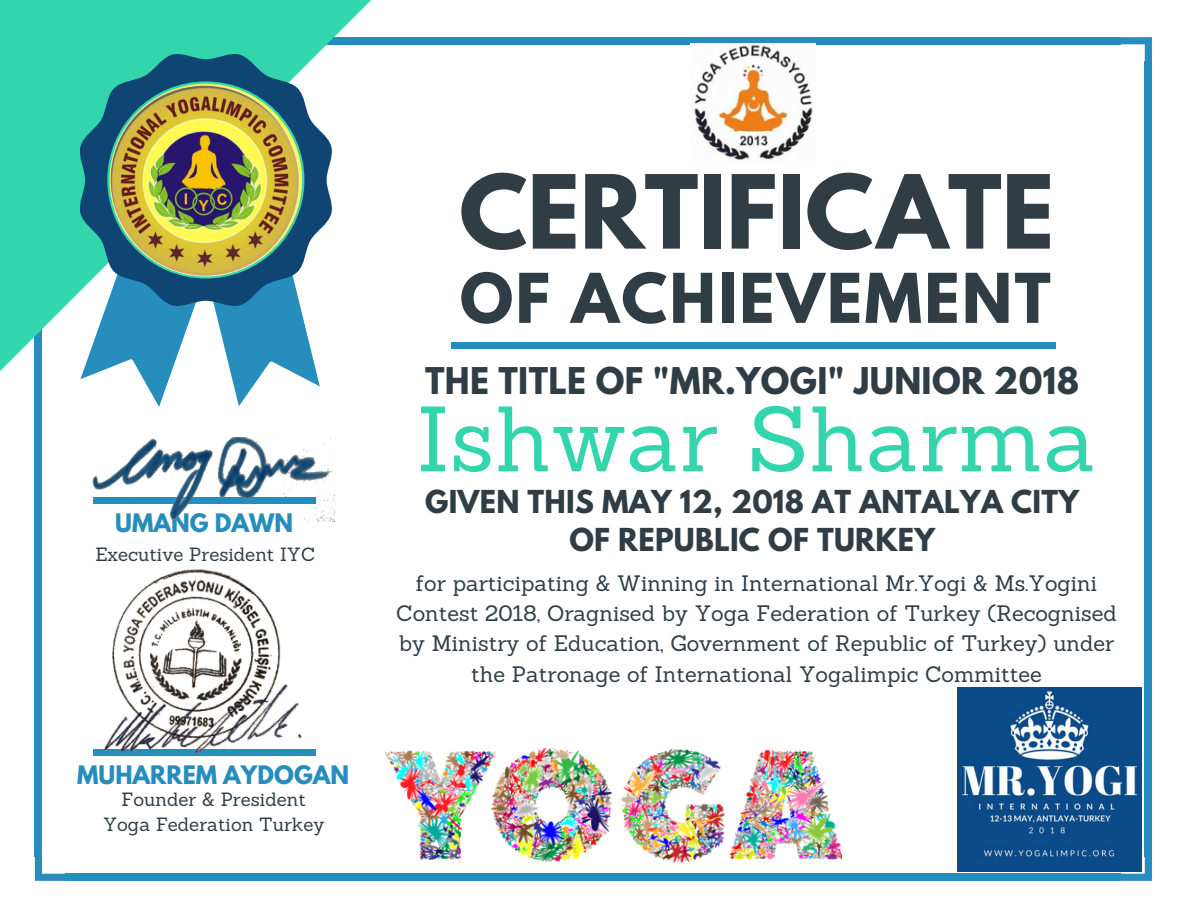
<style>
.page{position:relative;width:1188px;height:918px;background:#fff}
.page>*{position:absolute;margin:0;border:0;box-sizing:border-box;transform-origin:0 0}
.t1{font:90.45px "Sanchez";letter-spacing:.01em;color:#33d5ac}
.t2{font:700 90.45px "League Spartan";color:#303d45}
.t3{font:700 60.75px "League Spartan";letter-spacing:.04em;color:#303d45}
.t4{font:700 32.7px "League Spartan";letter-spacing:.01em;color:#303d45}
.t5{font:700 28.05px/38.2px "League Spartan";letter-spacing:.01em;color:#303d45;text-align:center}
.t6{font:700 22.65px "League Spartan";color:#268dbd}
.t7{font:21.75px/30.3px "Sanchez";color:#303d45;text-align:center}
.t8{font:18.75px/25.8px "Sanchez";color:#303d45;text-align:center}
</style>
<div class="page">
<div style="left:35px;top:62px;width:7px;height:795px;background:#268dbd"></div>
<svg style="left:35px;top:856px;width:31px;height:25px"></svg>
<div style="left:65px;top:874px;width:1055px;height:7px;background:#268dbd"></div>
<svg style="left:1119px;top:856px;width:33px;height:25px"></svg>
<div style="left:1145px;top:62px;width:7px;height:795px;background:#268dbd"></div>
<div style="left:65px;top:37px;width:1055px;height:7px;background:#268dbd"></div>
<svg style="left:1119px;top:37px;width:33px;height:26px"></svg>
<svg style="left:0;top:0;width:371px;height:371px;fill:#33d5ac"></svg>
<svg style="left:80px;top:54px;width:252px;height:252px"></svg>
<svg style="left:80px;top:81px;width:240px;height:326px"></svg>
<div style="left:452px;top:342px;width:604px;height:7px;background:#268dbd"></div>
<div style="left:94px;top:749px;width:222px;height:7px;background:#268dbd"></div>
<img style="left:108px;top:83px;width:194px;height:194px">
<img style="left:104px;top:569px;width:198px;height:185px">
<img style="left:694px;top:45px;width:119px;height:116px">
<img style="left:92px;top:438px;width:242px;height:84px">
<img style="left:386px;top:747px;width:456px;height:116px">
<img style="left:957px;top:687px;width:185px;height:185px">
<p class="t6" style="left:115px;top:512px;width:179px">UMANG DAWN</p>
<p class="t8" style="left:95px;top:542px;width:221px">Executive President IYC</p>
<p class="t6" style="left:77px;top:764px;width:273px">MUHARREM AYDOGAN</p>
<p class="t8" style="left:103px;top:786px;width:223px">Founder &amp; President<br>Yoga Federation Turkey</p>
<h1 class="t2" style="left:459px;top:167px;width:596px">CERTIFICATE</h1>
<h2 class="t3" style="left:460px;top:268px;width:592px">OF ACHIEVEMENT</h2>
<h3 class="t4" style="left:425px;top:364px;width:656px">THE TITLE OF "MR.YOGI" JUNIOR 2018</h3>
<h1 class="t1" style="left:417px;top:381px;width:681px">Ishwar Sharma</h1>
<p class="t5" style="left:425px;top:486px;width:655px">GIVEN THIS MAY 12, 2018 AT ANTALYA CITY<br>OF REPUBLIC OF TURKEY</p>
<p class="t7" style="left:396px;top:568px;width:722px">for participating &amp; Winning in International Mr.Yogi &amp; Ms.Yogini Contest 2018, Oragnised by Yoga Federation of Turkey (Recognised by Ministry of Education, Government of Republic of Turkey) under the Patronage of International Yogalimpic Committee</p>
</div>
